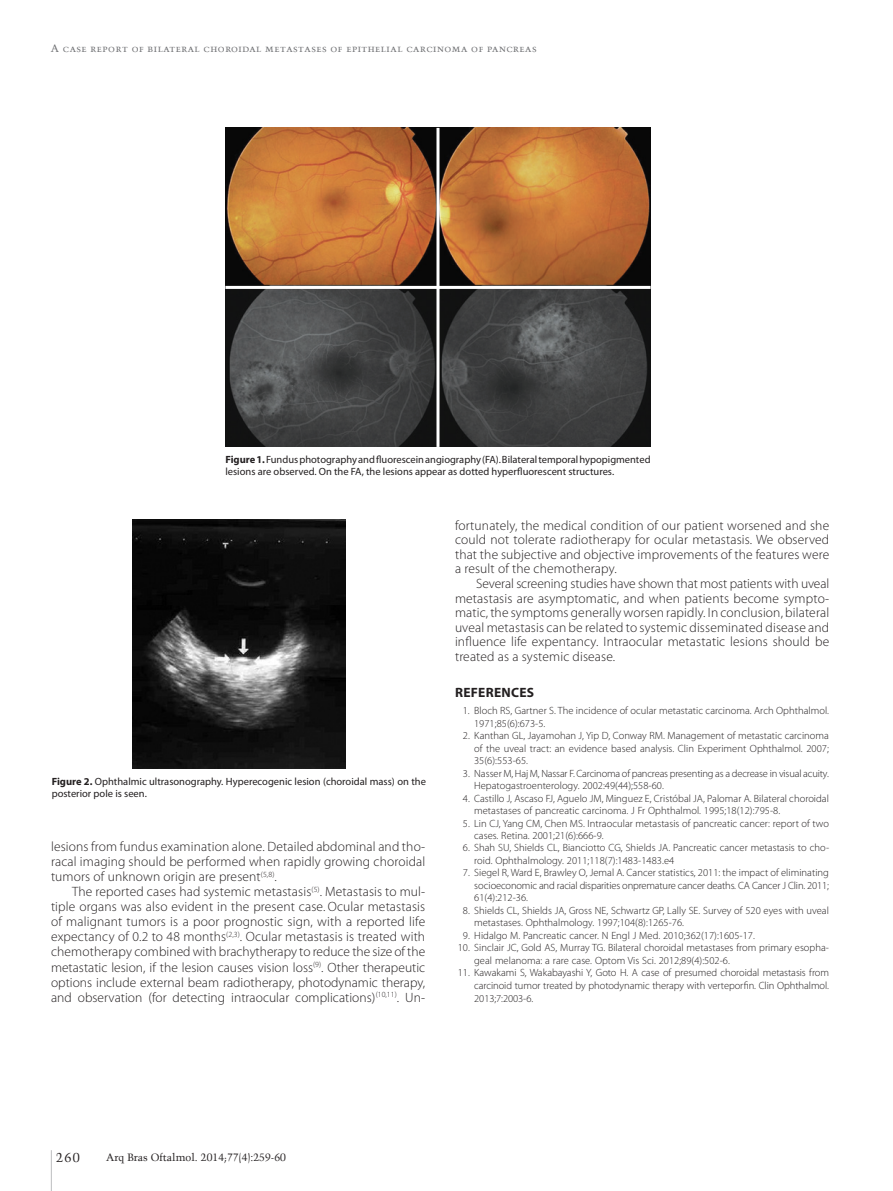
<style>
.page{position:relative;width:893px;height:1191px;background:#fff}
.page>*{position:absolute;margin:0;border:0;box-sizing:border-box;transform-origin:0 0}
.t1{font:300 13.5px/15.1px "Myriad Pro";letter-spacing:.01em;color:#231f20;text-align:justify}
.t2{font:700 13.5px "Myriad Pro";letter-spacing:.02em;color:#231f20}
.t3{font:12.75px "Trump Mediaeval LT Std";color:#231f20}
.t4{font:300 10.5px/12.5px "Myriad Pro";letter-spacing:.005em;color:#231f20}
.t5{font:10.5px/12px "Myriad Pro";color:#231f20}
.t6{font:300 10.5px/12.5px "Myriad Pro";letter-spacing:-.015em;color:#231f20}
.t7{font:10.5px "Trump Mediaeval LT Std";letter-spacing:.04em;color:#6c6d70}
.t8{font:10.5px "Trump Mediaeval LT Std";color:#231f20}
.s1{font-weight:700}
</style>
<div class="page">
<hr style="left:51px;top:1150px;width:1px;height:41px;background:#bcbdc0">
<img style="left:225px;top:128px;width:426px;height:319px">
<hr style="left:225px;top:286px;width:426px;height:3px;background:#fff">
<hr style="left:436px;top:128px;width:3px;height:319px;background:#fff">
<img style="left:133px;top:519px;width:212px;height:249px">
<p class="t7" style="left:51px;top:42px;width:487px">A case report of bilateral choroidal metastases of epithelial carcinoma of pancreas</p>
<p class="t5" style="left:225px;top:454px;width:427px"><span class="s1">Figure 1.</span> Fundus photography and fluorescein angiography (FA). Bilateral temporal hypopigmented lesions are observed. On the FA, the lesions appear as dotted hyperfluorescent structures.</p>
<p class="t5" style="left:52px;top:775px;width:376px"><span class="s1">Figure 2.</span> Ophthalmic ultrasonography. Hyperecogenic lesion (choroidal mass) on the posterior pole is seen.</p>
<p class="t1" style="left:51px;top:839px;width:376px">lesions from fundus examination alone. Detailed abdominal and tho&shy;racal imaging should be performed when rapidly growing choroidal tumors of unknown origin are present<sup>(5,8)</sup>.</p>
<p class="t1" style="left:51px;top:884px;width:376px;text-indent:21px">The reported cases had systemic metastasis<sup>(5)</sup>. Metastasis to mul&shy;tiple organs was also evident in the present case. Ocular metastasis of malignant tumors is a poor prognostic sign, with a reported life expectancy of 0.2 to 48 months<sup>(2,3)</sup>. Ocular metastasis is treated with chemotherapy combined with brachytherapy to reduce the size of the metastatic lesion, if the lesion causes vision loss<sup>(9)</sup>. Other therapeutic options include external beam radiotherapy, photodynamic therapy, and observation (for detecting intraocular complications)<sup>(10,11)</sup>. Un-</p>
<p class="t1" style="left:455px;top:518px;width:376px;line-height:14.5px">fortunately, the medical condition of our patient worsened and she could not tolerate radiotherapy for ocular metastasis. We observed that the subjective and objective improvements of the features were a result of the chemotherapy.</p>
<p class="t1" style="left:455px;top:576px;width:376px;line-height:14.5px;text-indent:21px">Several screening studies have shown that most patients with uveal metastasis are asymptomatic, and when patients become sympto&shy;matic, the symptoms generally worsen rapidly. In conclusion, bilateral uveal metastasis can be related to systemic disseminated disease and influence life expentancy. Intraocular metastatic lesions should be treated as a systemic disease.</p>
<p class="t2" style="left:455px;top:684px;width:81px">REFERENCES</p>
<p class="t4" style="left:474px;top:704px;width:356px;text-indent:-11px">1. Bloch RS, Gartner S. The incidence of ocular metastatic carcinoma. Arch Ophthalmol.<br>1971;85(6):673-5.</p>
<p class="t4" style="left:474px;top:729px;width:356px;text-align:justify;text-indent:-11px">2. Kanthan GL, Jayamohan J, Yip D, Conway RM. Management of metastatic carcinoma of the uveal tract: an evidence based analysis. Clin Experiment Ophthalmol. 2007; 35(6):553-65.</p>
<p class="t6" style="left:474px;top:767px;width:356px;text-indent:-11px">3. Nasser M, Haj M, Nassar F. Carcinoma of pancreas presenting as a decrease in visual acuity.<br>Hepatogastroenterology. 2002:49(44);558-60.</p>
<p class="t4" style="left:474px;top:792px;width:356px;text-indent:-11px">4. Castillo J, Ascaso FJ, Aguelo JM, Minguez E, Cristóbal JA, Palomar A. Bilateral choroidal metastases of pancreatic carcinoma. J Fr Ophthalmol. 1995;18(12):795-8.</p>
<p class="t4" style="left:474px;top:817px;width:356px;text-indent:-11px">5. Lin CJ, Yang CM, Chen MS. Intraocular metastasis of pancreatic cancer: report of two cases. Retina. 2001;21(6):666-9.</p>
<p class="t4" style="left:474px;top:842px;width:357px;text-indent:-11px">6. Shah SU, Shields CL, Bianciotto CG, Shields JA. Pancreatic cancer metastasis to cho&shy;roid. Ophthalmology. 2011;118(7):1483-1483.e4</p>
<p class="t4" style="left:474px;top:867px;width:356px;text-align:justify;text-indent:-11px">7. Siegel R, Ward E, Brawley O, Jemal A. Cancer statistics, 2011: the impact of eliminating socioeconomic and racial disparities onpremature cancer deaths. CA Cancer J Clin. 2011; 61(4):212-36.</p>
<p class="t4" style="left:474px;top:904px;width:356px;text-indent:-11px">8. Shields CL, Shields JA, Gross NE, Schwartz GP, Lally SE. Survey of 520 eyes with uveal metastases. Ophthalmology. 1997;104(8):1265-76.</p>
<p class="t4" style="left:463px;top:929px;width:293px">9. Hidalgo M. Pancreatic cancer. N Engl J Med. 2010;362(17):1605-17.</p>
<p class="t4" style="left:474px;top:941px;width:356px;text-indent:-16px">10. Sinclair JC, Gold AS, Murray TG. Bilateral choroidal metastases from primary esopha&shy;geal melanoma: a rare case. Optom Vis Sci. 2012;89(4):502-6.</p>
<p class="t4" style="left:474px;top:966px;width:356px;text-align:justify;text-indent:-16px">11. Kawakami S, Wakabayashi Y, Goto H. A case of presumed choroidal metastasis from carcinoid tumor treated by photodynamic therapy with verteporfin. Clin Ophthalmol.<br>2013;7:2003-6.</p>
<p class="t3" style="left:56px;top:1149px;width:25px">260</p>
<p class="t8" style="left:106px;top:1151px;width:181px">Arq Bras Oftalmol. 2014;77(4):259-60</p>
</div>
